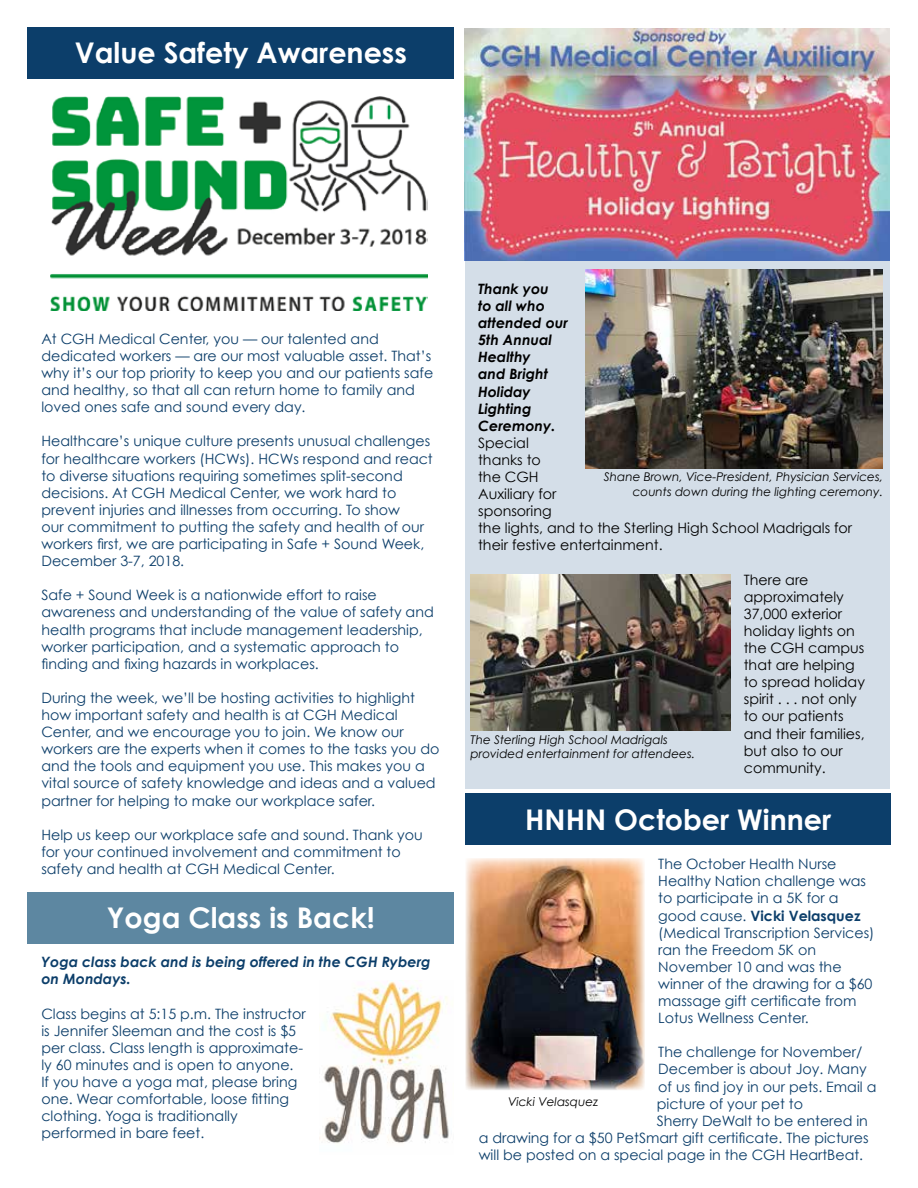
<style>
.page{position:relative;width:918px;height:1188px;background:#fff}
.page>*{position:absolute;margin:0;border:0;box-sizing:border-box;transform-origin:0 0}
.t1{font:700 28.5px "Century Gothic";color:#fff}
.t2{font:14.25px/17.1px "Century Gothic";color:#0c3e6a}
.t3{font:14.25px/17.1px "Century Gothic";color:#000}
.t4{font:italic 700 14.25px/17.1px "Century Gothic";color:#000}
.t5{font:italic 700 14.25px/17.1px "Century Gothic";color:#0c3e6a}
.t6{font:italic 12px/14.4px "Century Gothic";color:#000;text-align:right}
.s1{font-weight:700}
</style>
<div class="page">
<img style="left:323px;top:981px;width:126px;height:162px">
<div style="left:27px;top:892px;width:426px;height:51px;background:#5d87a1"></div>
<div style="left:27px;top:27px;width:426px;height:52px;background:#0c3e6a"></div>
<img style="left:50px;top:97px;width:377px;height:213px">
<div style="left:465px;top:232px;width:424px;height:556px;background:#d4dee8"></div>
<img style="left:586px;top:270px;width:297px;height:198px">
<img style="left:471px;top:574px;width:259px;height:156px">
<img style="left:465px;top:28px;width:424px;height:232px">
<div style="left:465px;top:794px;width:426px;height:51px;background:#0c3e6a"></div>
<img style="left:466px;top:858px;width:179px;height:232px">
<h1 class="t1" style="left:75px;top:35px;width:334px">Value Safety Awareness</h1>
<p class="t2" style="left:41px;top:330px;width:393px">At CGH Medical Center, you — our talented and dedicated workers — are our most valuable asset. That’s why it’s our top priority to keep you and our patients safe and healthy, so that all can return home to family and loved ones safe and sound every day.</p>
<p class="t2" style="left:41px;top:433px;width:393px">Healthcare’s unique culture presents unusual challenges for healthcare workers (HCWs). HCWs respond and react to diverse situations requiring sometimes split-second decisions. At CGH Medical Center, we work hard to prevent injuries and illnesses from occurring. To show<br>our commitment to putting the safety and health of our workers first, we are participating in Safe + Sound Week, December 3-7, 2018.</p>
<p class="t2" style="left:41px;top:586px;width:394px">Safe + Sound Week is a nationwide effort to raise awareness and understanding of the value of safety and health programs that include management leadership, worker participation, and a systematic approach to finding and fixing hazards in workplaces.</p>
<p class="t2" style="left:41px;top:689px;width:400px">During the week, we’ll be hosting activities to highlight how important safety and health is at CGH Medical Center, and we encourage you to join. We know our workers are the experts when it comes to the tasks you do and the tools and equipment you use. This makes you a vital source of safety knowledge and ideas and a valued partner for helping to make our workplace safer.</p>
<p class="t2" style="left:41px;top:826px;width:383px">Help us keep our workplace safe and sound. Thank you for your continued involvement and commitment to safety and health at CGH Medical Center.</p>
<h1 class="t1" style="left:107px;top:900px;width:269px">Yoga Class is Back!</h1>
<p class="t5" style="left:41px;top:953px;width:391px">Yoga class back and is being offered in the CGH Ryberg on Mondays.</p>
<p class="t2" style="left:41px;top:1005px;width:266px">Class begins at 5:15 p.m. The instructor is Jennifer Sleeman and the cost is $5 per class. Class length is approximate&shy;ly 60 minutes and is open to anyone.<br>If you have a yoga mat, please bring one. Wear comfortable, loose fitting clothing. Yoga is traditionally performed in bare feet.</p>
<p class="t4" style="left:478px;top:280px;width:91px">Thank you<br>to all who attended our<br>5th Annual<br>Healthy<br>and Bright<br>Holiday<br>Lighting<br>Ceremony.</p>
<p class="t3" style="left:478px;top:434px;width:376px">Special<br>thanks to<br>the CGH<br>Auxiliary for<br>sponsoring<br>the lights, and to the Sterling High School Madrigals for their festive entertainment.</p>
<p class="t3" style="left:744px;top:571px;width:123px">There are approximately<br>37,000 exterior holiday lights on the CGH campus that are helping to spread holiday spirit . . . not only to our patients and their families, but also to our community.</p>
<p class="t6" style="left:604px;top:469px;width:281px">Shane Brown, Vice-President, Physician Services, counts down during the lighting ceremony.</p>
<p class="t6" style="left:471px;top:732px;width:226px;text-align:left">The Sterling High School Madrigals provided entertainment for attendees.</p>
<h1 class="t1" style="left:525px;top:802px;width:308px">HNHN October Winner</h1>
<p class="t2" style="left:658px;top:855px;width:218px">The October Health Nurse<br>Healthy Nation challenge was to participate in a 5K for a good cause. <span class="s1">Vicki Velasquez </span>(Medical Transcription Services) ran the Freedom 5K on<br>November 10 and was the winner of the drawing for a $60 massage gift certificate from<br>Lotus Wellness Center.</p>
<p class="t2" style="left:658px;top:1043px;width:206px">The challenge for November/</p>
<p class="t2" style="left:658px;top:1061px;width:210px">December is about Joy. Many</p>
<p class="t2" style="left:658px;top:1078px;width:220px">of us find joy in our pets. Email a</p>
<p class="t2" style="left:657px;top:1095px;width:148px">picture of your pet to</p>
<p class="t2" style="left:657px;top:1112px;width:213px">Sherry DeWalt to be entered in</p>
<p class="t2" style="left:479px;top:1129px;width:391px">a drawing for a $50 PetSmart gift certificate. The pictures</p>
<p class="t2" style="left:479px;top:1146px;width:386px">will be posted on a special page in the CGH HeartBeat.</p>
<p class="t6" style="left:508px;top:1094px;width:92px">Vicki Velasquez</p>
</div>
